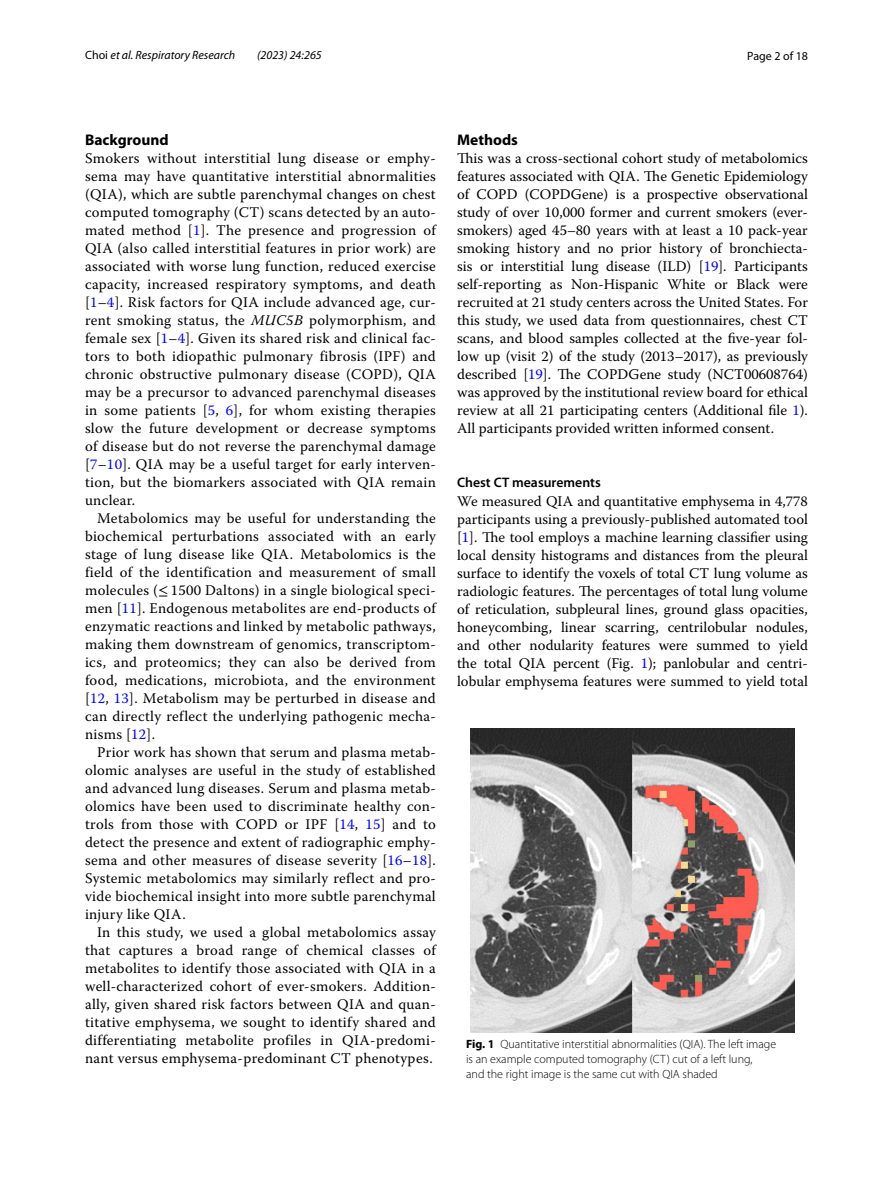
<style>
.page{position:relative;width:893px;height:1187px;background:#fff}
.page>*{position:absolute;margin:0;border:0;box-sizing:border-box;transform-origin:0 0}
.t1{font:700 15.45px "Myriad Pro";color:#000}
.t2{font:14.7px/18px "Warnock Pro";letter-spacing:.02em;color:#000;text-align:justify}
.t3{font:600 13.8px "Myriad Pro";color:#000}
.t4{font:300 12px/15px "Myriad Pro";color:#000}
.t5{font:italic 12px "Myriad Pro";color:#000}
.t6{font:12px "Myriad Pro";color:#000}
.s1{font-style:normal}
.s2{color:#00f}
.s3{font-style:italic}
.s4{font-family:"STIX"}
.s5{font-weight:700}
</style>
<div class="page">
<img style="left:471px;top:728px;width:323px;height:304px">
<p class="t5" style="left:85px;top:48px;width:152px"><span class="s1">Choi</span> et al. Respiratory Research</p>
<p class="t5" style="left:257px;top:48px;width:66px">(2023) 24:265</p>
<p class="t6" style="left:747px;top:48px;width:62px">Page 2 of 18</p>
<p class="t1" style="left:85px;top:129px;width:85px">Background</p>
<p class="t2" style="left:85px;top:148px;width:352px">Smokers without interstitial lung disease or emphy&shy;sema may have quantitative interstitial abnormalities (QIA), which are subtle parenchymal changes on chest computed tomography (CT) scans detected by an auto&shy;mated method [<span class="s2">1</span>]. The presence and progression of QIA (also called interstitial features in prior work) are associated with worse lung function, reduced exercise capacity, increased respiratory symptoms, and death [<span class="s2">1</span>–<span class="s2">4</span>]. Risk factors for QIA include advanced age, cur&shy;rent smoking status, the <span class="s3">MUC5B</span> polymorphism, and female sex [<span class="s2">1</span>–<span class="s2">4</span>]. Given its shared risk and clinical fac&shy;tors to both idiopathic pulmonary fibrosis (IPF) and chronic obstructive pulmonary disease (COPD), QIA may be a precursor to advanced parenchymal diseases in some patients [<span class="s2">5</span>, <span class="s2">6</span>], for whom existing therapies slow the future development or decrease symptoms of disease but do not reverse the parenchymal damage [<span class="s2">7</span>–<span class="s2">10</span>]. QIA may be a useful target for early interven&shy;tion, but the biomarkers associated with QIA remain unclear.</p>
<p class="t2" style="left:85px;top:508px;width:352px;text-indent:12px">Metabolomics may be useful for understanding the biochemical perturbations associated with an early stage of lung disease like QIA. Metabolomics is the field of the identification and measurement of small molecules (<span class="s4">≤</span>1500 Daltons) in a single biological speci&shy;men [<span class="s2">11</span>]. Endogenous metabolites are end-products of enzymatic reactions and linked by metabolic pathways, making them downstream of genomics, transcriptom&shy;ics, and proteomics; they can also be derived from food, medications, microbiota, and the environment [<span class="s2">12</span>, <span class="s2">13</span>]. Metabolism may be perturbed in disease and can directly reflect the underlying pathogenic mecha&shy;nisms [<span class="s2">12</span>].</p>
<p class="t2" style="left:85px;top:742px;width:352px;text-indent:12px">Prior work has shown that serum and plasma metab&shy;olomic analyses are useful in the study of established and advanced lung diseases. Serum and plasma metab&shy;olomics have been used to discriminate healthy con&shy;trols from those with COPD or IPF [<span class="s2">14</span>, <span class="s2">15</span>] and to detect the presence and extent of radiographic emphy&shy;sema and other measures of disease severity [<span class="s2">16</span>–<span class="s2">18</span>].<br>Systemic metabolomics may similarly reflect and pro&shy;vide biochemical insight into more subtle parenchymal injury like QIA.</p>
<p class="t2" style="left:85px;top:922px;width:352px;text-indent:12px">In this study, we used a global metabolomics assay that captures a broad range of chemical classes of metabolites to identify those associated with QIA in a well-characterized cohort of ever-smokers. Addition&shy;ally, given shared risk factors between QIA and quan&shy;titative emphysema, we sought to identify shared and differentiating metabolite profiles in QIA-predomi&shy;nant versus emphysema-predominant CT phenotypes.</p>
<p class="t1" style="left:457px;top:129px;width:62px">Methods</p>
<p class="t2" style="left:457px;top:148px;width:352px">This was a cross-sectional cohort study of metabolomics features associated with QIA. The Genetic Epidemiology of COPD (COPDGene) is a prospective observational study of over 10,000 former and current smokers (ever&shy;smokers) aged 45–80 years with at least a 10 pack-year smoking history and no prior history of bronchiecta&shy;sis or interstitial lung disease (ILD) [<span class="s2">19</span>]. Participants self-reporting as Non-Hispanic White or Black were recruited at 21 study centers across the United States. For this study, we used data from questionnaires, chest CT scans, and blood samples collected at the five-year fol&shy;low up (visit 2) of the study (2013–2017), as previously described [<span class="s2">19</span>]. The COPDGene study (NCT00608764) was approved by the institutional review board for ethical review at all 21 participating centers (Additional file <span class="s2">1</span>).<br>All participants provided written informed consent.</p>
<p class="t3" style="left:457px;top:474px;width:145px">Chest CT measurements</p>
<p class="t2" style="left:457px;top:491px;width:352px">We measured QIA and quantitative emphysema in 4,778 participants using a previously-published automated tool [<span class="s2">1</span>]. The tool employs a machine learning classifier using local density histograms and distances from the pleural surface to identify the voxels of total CT lung volume as radiologic features. The percentages of total lung volume of reticulation, subpleural lines, ground glass opacities, honeycombing, linear scarring, centrilobular nodules, and other nodularity features were summed to yield the total QIA percent (Fig. <span class="s2">1</span>); panlobular and centri&shy;lobular emphysema features were summed to yield total</p>
<p class="t4" style="left:466px;top:1036px;width:312px"><span class="s5">Fig. 1</span> Quantitative interstitial abnormalities (QIA). The left image is an example computed tomography (CT) cut of a left lung,<br>and the right image is the same cut with QIA shaded</p>
</div>
